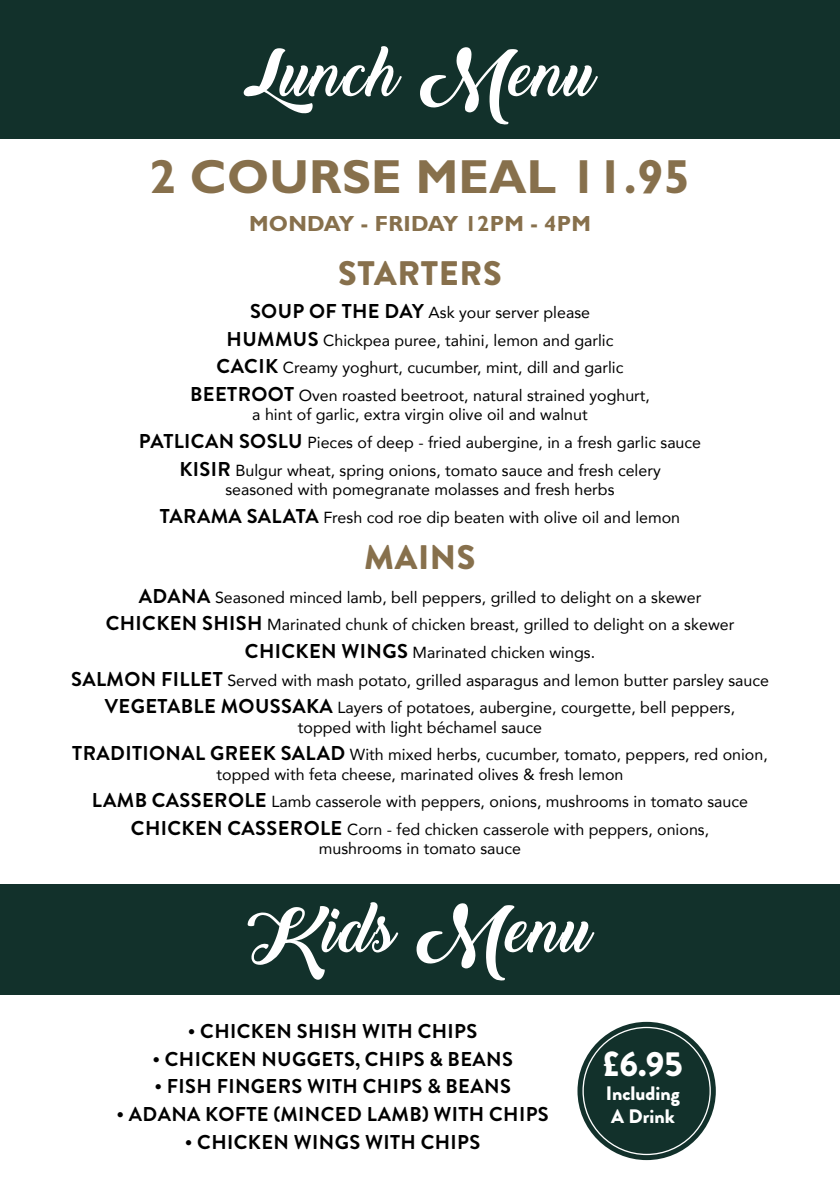
<style>
.page{position:relative;width:840px;height:1191px;background:#fff}
.page>*{position:absolute;margin:0;border:0;box-sizing:border-box;transform-origin:0 0}
.t1{font:62px "Backto Black Demo";letter-spacing:.025em;color:#fff}
.t2{font:700 48px "Gill Sans";letter-spacing:.005em;color:#87704c}
.t3{font:900 34.8px "Brandon Grotesque";color:#fff}
.t4{font:900 34px "Brandon Grotesque";letter-spacing:.02em;color:#87704c}
.t5{font:700 22px "Gill Sans";letter-spacing:.01em;color:#87704c}
.t6{font:700 20px "Brandon Grotesque";letter-spacing:.02em;color:#000}
.t7{font:900 19.6px/23.4px "Brandon Grotesque";color:#fff}
.t8{font:16px/27.6px "Avenir";color:#000;text-align:center}
.s1{font-family:"Brandon Grotesque";font-weight:700;font-size:20px}
</style>
<div class="page">
<div style="left:0;top:0;width:839px;height:138px;background:#12312b"></div>
<div style="left:0;top:884px;width:839px;height:110px;background:#12312b"></div>
<div style="left:577px;top:1021px;width:138px;height:139px;background:#12312b;border-radius:50%"></div>
<h1 class="t1" style="left:244px;top:39px;width:352px">Lunch Menu</h1>
<h2 class="t2" style="left:149px;top:148px;width:542px">2 COURSE MEAL 11.95</h2>
<h3 class="t5" style="left:249px;top:211px;width:343px">MONDAY - FRIDAY 12PM - 4PM</h3>
<h3 class="t4" style="left:338px;top:249px;width:165px">STARTERS</h3>
<p class="t8" style="left:190px;top:298px;width:461px"><span class="s1">SOUP OF THE DAY</span> Ask your server please<br><span class="s1">HUMMUS</span> Chickpea puree, tahini, lemon and garlic<br><span class="s1">CACIK</span> Creamy yoghurt, cucumber, mint, dill and garlic <span class="s1">BEETROOT</span> Oven roasted beetroot, natural strained yoghurt,</p>
<p class="t8" style="left:139px;top:400px;width:563px">a hint of garlic, extra virgin olive oil and walnut<br><span class="s1">PATLICAN SOSLU</span> Pieces of deep - fried aubergine, in a fresh garlic sauce<br><span class="s1">KISIR</span> Bulgur wheat, spring onions, tomato sauce and fresh celery</p>
<p class="t8" style="left:160px;top:475px;width:521px">seasoned with pomegranate molasses and fresh herbs<br><span class="s1">TARAMA SALATA</span> Fresh cod roe dip beaten with olive oil and lemon</p>
<h3 class="t4" style="left:364px;top:533px;width:113px">MAINS</h3>
<p class="t8" style="left:71px;top:583px;width:699px"><span class="s1">ADANA</span> Seasoned minced lamb, bell peppers, grilled to delight on a skewer<br><span class="s1">CHICKEN SHISH</span> Marinated chunk of chicken breast, grilled to delight on a skewer <span class="s1">CHICKEN WINGS</span> Marinated chicken wings.<br><span class="s1">SALMON FILLET</span> Served with mash potato, grilled asparagus and lemon butter parsley sauce <span class="s1">VEGETABLE MOUSSAKA</span> Layers of potatoes, aubergine, courgette, bell peppers,</p>
<p class="t8" style="left:72px;top:713px;width:696px">topped with light béchamel sauce<br><span class="s1">TRADITIONAL GREEK SALAD</span> With mixed herbs, cucumber, tomato, peppers, red onion,</p>
<p class="t8" style="left:92px;top:759px;width:657px">topped with feta cheese, marinated olives &amp; fresh lemon<br><span class="s1">LAMB CASSEROLE</span> Lamb casserole with peppers, onions, mushrooms in tomato sauce<br><span class="s1">CHICKEN CASSEROLE</span> Corn - fed chicken casserole with peppers, onions,</p>
<p class="t8" style="left:319px;top:834px;width:203px">mushrooms in tomato sauce</p>
<h1 class="t1" style="left:247px;top:894px;width:346px">Kids Menu</h1>
<p class="t6" style="left:188px;top:1017px;width:291px">• CHICKEN SHISH WITH CHIPS</p>
<p class="t6" style="left:152px;top:1044px;width:362px">• CHICKEN NUGGETS, CHIPS &amp; BEANS</p>
<p class="t6" style="left:154px;top:1072px;width:357px">• FISH FINGERS WITH CHIPS &amp; BEANS</p>
<p class="t6" style="left:116px;top:1100px;width:433px">• ADANA KOFTE (MINCED LAMB) WITH CHIPS</p>
<p class="t6" style="left:185px;top:1127px;width:297px">• CHICKEN WINGS WITH CHIPS</p>
<h3 class="t3" style="left:602px;top:1039px;width:81px">£6.95</h3>
<p class="t7" style="left:605px;top:1081px;width:75px">Including<br>A Drink</p>
</div>
